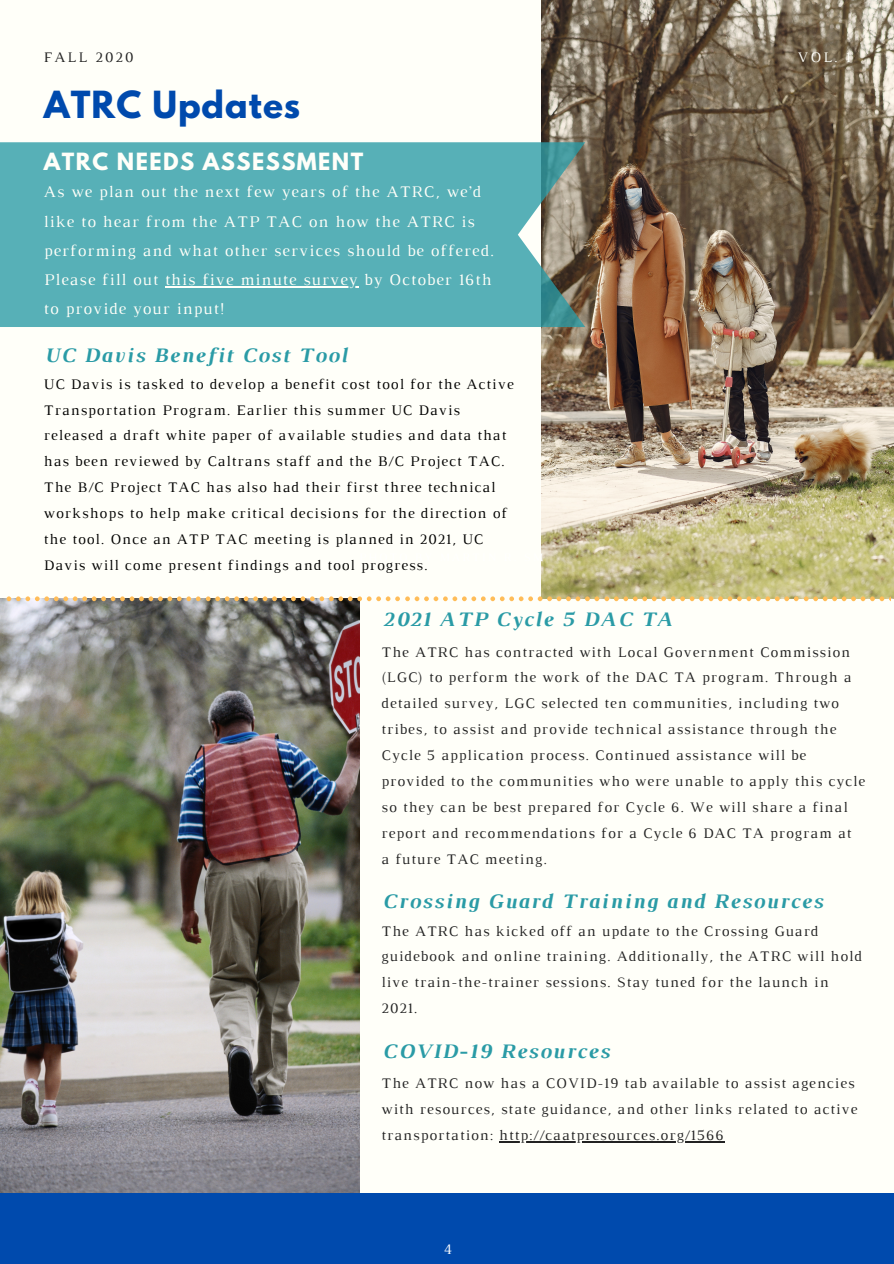
<style>
.page{position:relative;width:894px;height:1264px;background:#fff}
.page>*{position:absolute;margin:0;border:0;box-sizing:border-box;transform-origin:0 0}
.t1{font:700 33.15px "League Spartan";letter-spacing:.03em;color:#004aad}
.t2{font:italic 700 21px "Luthier";letter-spacing:.07em;color:#2a9ba6}
.t3{font:700 21px "League Spartan";letter-spacing:.07em;color:#fffff9}
.t4{font:16.5px/29.2px "Luthier";letter-spacing:.07em;color:#fffff9}
.t5{font:14.85px/26px "Luthier";letter-spacing:.07em;color:#222}
.t6{font:14.85px/26px "Luthier";letter-spacing:.07em;color:#000}
.t7{font:14.85px "Luthier";letter-spacing:.14em;color:#222}
.t8{font:14.85px "Luthier";color:#fffff9}
.t9{font:14.85px "Luthier";color:#fff}
</style>
<div class="page">
<div style="left:0;top:0;width:893px;height:1263px;background:#fffff9"></div>
<img style="left:0;top:598px;width:359px;height:595px">
<div style="left:0;top:1193px;width:893px;height:70px;background:#004aad"></div>
<img style="left:541px;top:1px;width:352px;height:598px">
<svg style="left:0;top:142px;width:585px;height:185px;background:#5baeb4"></svg>
<hr style="left:499px;top:1140px;width:225px;height:2px;background:#222">
<svg style="left:7px;top:596px;width:193px;height:5px"></svg>
<svg style="left:206px;top:596px;width:683px;height:5px"></svg>
<hr style="left:165px;top:286px;width:193px;height:1px;background:#fffff9">
<p class="t7" style="left:44px;top:52px;width:91px">FALL 2020</p>
<p class="t8" style="left:797px;top:52px;width:55px">VOL. 1</p>
<p class="t1" style="left:44px;top:88px;width:258px">ATRC Updates</p>
<p class="t3" style="left:44px;top:151px;width:321px">ATRC NEEDS ASSESSMENT</p>
<p class="t4" style="left:44px;top:178px;width:451px">As we plan out the next few years of the ATRC, we’d like to hear from the ATP TAC on how the ATRC is performing and what other services should be offered.<br>Please fill out this five minute survey by October 16th to provide your input!</p>
<p class="t2" style="left:44px;top:347px;width:304px">UC Davis Benefit Cost Tool</p>
<p class="t6" style="left:44px;top:372px;width:471px">UC Davis is tasked to develop a benefit cost tool for the Active Transportation Program. Earlier this summer UC Davis released a draft white paper of available studies and data that has been reviewed by Caltrans staff and the B/C Project TAC.<br>The B/C Project TAC has also had their first three technical workshops to help make critical decisions for the direction of the tool. Once an ATP TAC meeting is planned in 2021, UC Davis will come present findings and tool progress.</p>
<p class="t2" style="left:381px;top:611px;width:292px">2021 ATP Cycle 5 DAC TA</p>
<p class="t5" style="left:381px;top:640px;width:485px">The ATRC has contracted with Local Government Commission (LGC) to perform the work of the DAC TA program. Through a detailed survey, LGC selected ten communities, including two tribes, to assist and provide technical assistance through the Cycle 5 application process. Continued assistance will be provided to the communities who were unable to apply this cycle so they can be best prepared for Cycle 6. We will share a final report and recommendations for a Cycle 6 DAC TA program at<br>a future TAC meeting.</p>
<p class="t2" style="left:381px;top:893px;width:441px">Crossing Guard Training and Resources</p>
<p class="t5" style="left:381px;top:918px;width:482px">The ATRC has kicked off an update to the Crossing Guard guidebook and online training. Additionally, the ATRC will hold live train-the-trainer sessions. Stay tuned for the launch in 2021.</p>
<p class="t2" style="left:381px;top:1043px;width:228px">COVID-19 Resources</p>
<p class="t5" style="left:381px;top:1071px;width:477px">The ATRC now has a COVID-19 tab available to assist agencies with resources, state guidance, and other links related to active transportation: http://caatpresources.org/1566</p>
<p class="t9" style="left:444px;top:1243px;width:10px">4</p>
</div>
